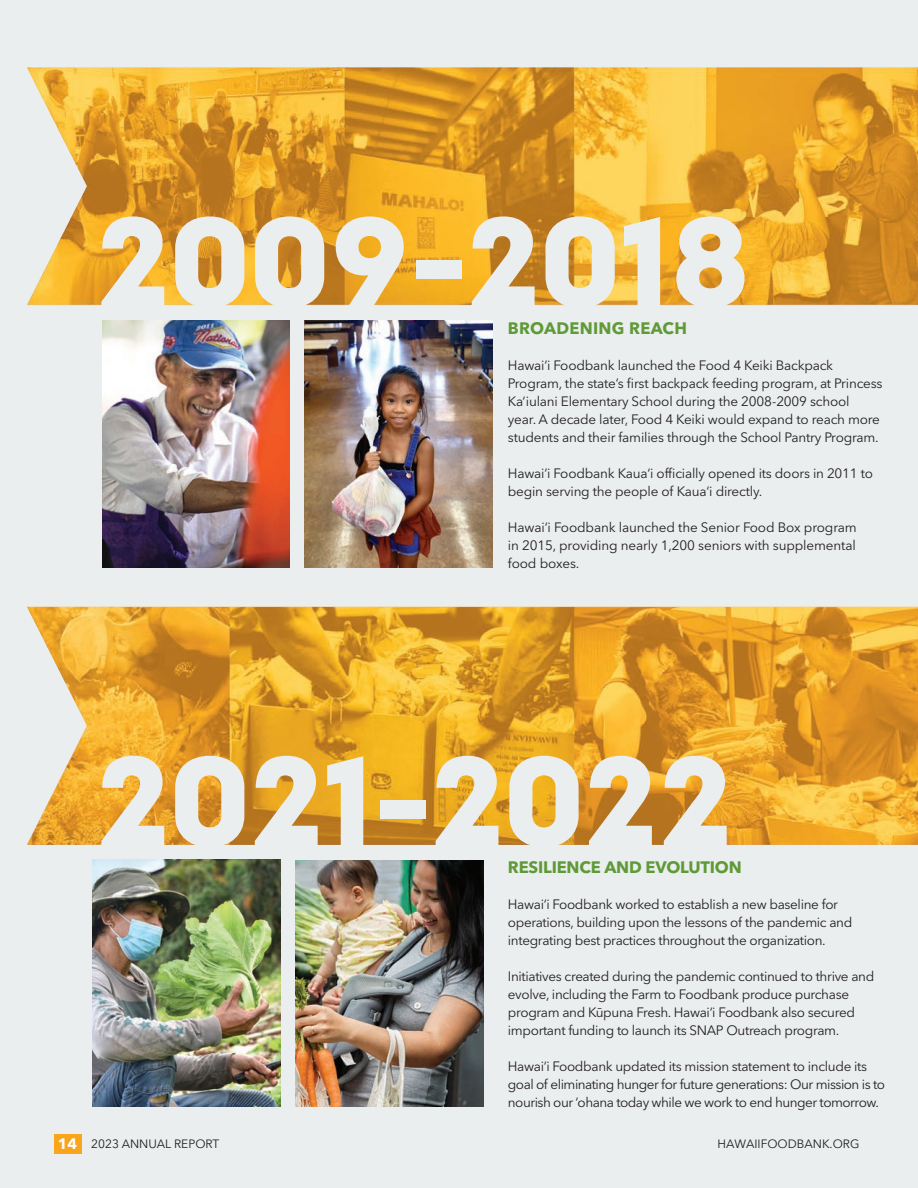
<style>
.page{position:relative;width:918px;height:1188px;background:#fff}
.page>*{position:absolute;margin:0;border:0;box-sizing:border-box;transform-origin:0 0}
.t1{font:900 126.75px "Intro";letter-spacing:-.02em;color:#ebeeee}
.Small_text{font:700 16.5px "Avenir Next LT Pro";letter-spacing:-.01em;color:#5f9a38}
.Small_text-2{font:700 16.5px "Avenir Next LT Pro";letter-spacing:.015em;color:#5f9a38}
.Small_text-3{font:13.5px/18px "Avenir Next LT Pro";letter-spacing:-.025em;color:#231f20}
.t2{font:12px "Avenir Next LT Pro";color:#231f20}
.s1{font-weight:700;font-size:15px;color:#fff}
</style>
<div class="page">
<img style="left:0;top:0;width:918px;height:1188px">
<div style="left:54px;top:1134px;width:27px;height:20px;background:#f9a51b"></div>
<img style="left:102px;top:321px;width:188px;height:247px">
<img style="left:305px;top:320px;width:188px;height:248px">
<img style="left:295px;top:861px;width:188px;height:246px">
<img style="left:92px;top:859px;width:188px;height:248px">
<p class="t1" style="left:96px;top:181px;width:655px">2009-2018</p>
<p class="Small_text-2" style="left:508px;top:318px;width:181px">BROADENING REACH</p>
<p class="Small_text-3" style="left:508px;top:356px;width:376px">Hawai‘i Foodbank launched the Food 4 Keiki Backpack Program, the state’s first backpack feeding program, at Princess Ka‘iulani Elementary School during the 2008-2009 school<br>year. A decade later, Food 4 Keiki would expand to reach more students and their families through the School Pantry Program.</p>
<p class="Small_text-3" style="left:508px;top:464px;width:367px">Hawai‘i Foodbank Kaua‘i officially opened its doors in 2011 to begin serving the people of Kaua‘i directly.</p>
<p class="Small_text-3" style="left:508px;top:518px;width:351px;text-align:justify">Hawai‘i Foodbank launched the Senior Food Box program in 2015, providing nearly 1,200 seniors with supplemental food boxes.</p>
<p class="t1" style="left:96px;top:720px;width:639px">2021-2022</p>
<p class="Small_text" style="left:508px;top:857px;width:235px">RESILIENCE AND EVOLUTION</p>
<p class="Small_text-3" style="left:508px;top:895px;width:346px">Hawai‘i Foodbank worked to establish a new baseline for operations, building upon the lessons of the pandemic and integrating best practices throughout the organization.</p>
<p class="Small_text-3" style="left:508px;top:967px;width:368px">Initiatives created during the pandemic continued to thrive and evolve, including the Farm to Foodbank produce purchase program and Kūpuna Fresh. Hawai‘i Foodbank also secured important funding to launch its SNAP Outreach program.</p>
<p class="Small_text-3" style="left:508px;top:1057px;width:379px">Hawai‘i Foodbank updated its mission statement to include its goal of eliminating hunger for future generations: Our mission is to nourish our ‘ohana today while we work to end hunger tomorrow.</p>
<p class="t2" style="left:58px;top:1137px;width:163px"><span class="s1">14</span> 2023 ANNUAL REPORT</p>
<p class="t2" style="left:718px;top:1137px;width:143px">HAWAIIFOODBANK.ORG</p>
</div>
